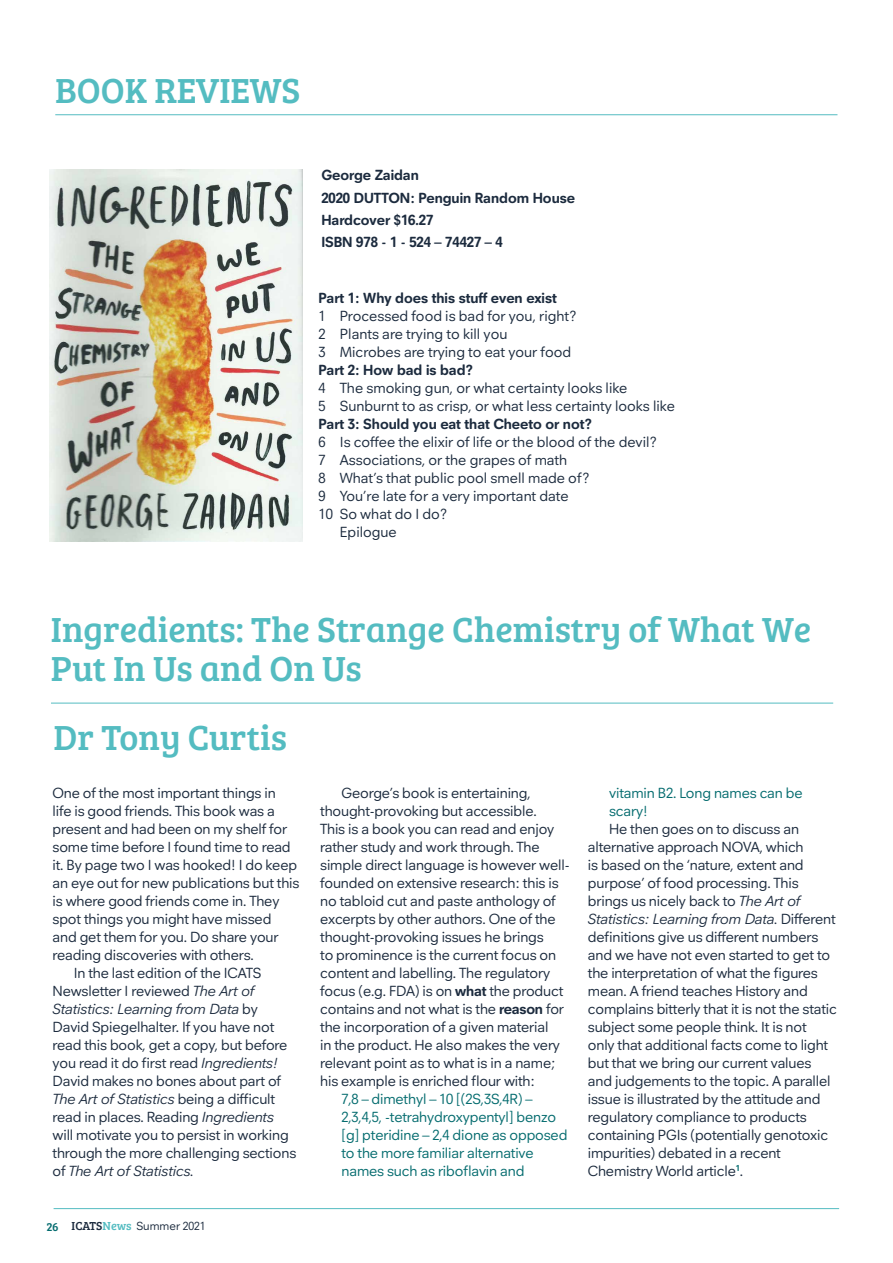
<style>
.page{position:relative;width:893px;height:1263px;background:#fff}
.page>*{position:absolute;margin:0;border:0;box-sizing:border-box;transform-origin:0 0}
.t1{font:36px/39px "Bree Serif";color:#54bcc1}
.t2{font:15px/18px "Neuzeitfor Plymouth";letter-spacing:-.01em;color:#1c2b3e}
.t3{font:15px/18px "Neuzeitfor Plymouth";letter-spacing:-.01em;color:#056c6f}
.t4{font:700 15px/22.2px "Neuzeitfor Plymouth";color:#1c2b3e}
.t5{font:italic 15px "Neuzeitfor Plymouth";letter-spacing:-.01em;color:#1c2b3e}
.t6{font:12px "Neuzeitfor Plymouth";color:#1c2b3e}
.s1{font-style:italic}
.s2{font-style:normal}
.s3{font-family:"Bree Serif";color:#056c6f}
.s4{font-family:"Bree Serif"}
.s5{font-family:"Bree Serif";color:#54bcc1}
.s6{font-weight:700}
</style>
<div class="page">
<hr style="left:54px;top:1208px;width:785px;height:1px;background:#54bcc1">
<hr style="left:55px;top:114px;width:782px;height:1px;background:#54bcc1">
<hr style="left:51px;top:703px;width:782px;height:1px;background:#54bcc1">
<img style="left:49px;top:169px;width:253px;height:372px">
<h1 class="t1" style="left:55px;top:69px;width:246px">BOOK REVIEWS</h1>
<p class="t4" style="left:321px;top:164px;width:255px">George Zaidan<br>2020 DUTTON: Penguin Random House<br>Hardcover $16.27<br>ISBN 978 - 1 - 524 – 74427 – 4</p>
<p class="t4" style="left:319px;top:287px;width:240px">Part 1: Why does this stuff even exist</p>
<p class="t2" style="left:319px;top:307px;width:259px">1 Processed food is bad for you, right?<br>2 Plants are trying to kill you<br>3 Microbes are trying to eat your food</p>
<p class="t4" style="left:319px;top:359px;width:156px">Part 2: How bad is bad?</p>
<p class="t2" style="left:319px;top:379px;width:358px">4 The smoking gun, or what certainty looks like<br>5 Sunburnt to as crisp, or what less certainty looks like</p>
<p class="t4" style="left:319px;top:413px;width:275px">Part 3: Should you eat that Cheeto or not?</p>
<p class="t2" style="left:319px;top:433px;width:340px">6 Is coffee the elixir of life or the blood of the devil?</p>
<p class="t2" style="left:319px;top:451px;width:250px">7 Associations, or the grapes of math</p>
<p class="t2" style="left:319px;top:469px;width:272px">8 What’s that public pool smell made of?</p>
<p class="t2" style="left:319px;top:487px;width:252px">9 You’re late for a very important date</p>
<p class="t2" style="left:319px;top:505px;width:130px">10 So what do I do?</p>
<p class="t2" style="left:340px;top:523px;width:59px">Epilogue</p>
<h1 class="t1" style="left:51px;top:608px;width:762px">Ingredients: The Strange Chemistry of What We<br>Put In Us and On Us</h1>
<h1 class="t1" style="left:54px;top:716px;width:235px">Dr Tony Curtis</h1>
<p class="t2" style="left:53px;top:784px;width:225px">One of the most important things in</p>
<p class="t2" style="left:53px;top:802px;width:224px">life is good friends. This book was a</p>
<p class="t2" style="left:53px;top:820px;width:236px">present and had been on my shelf for</p>
<p class="t2" style="left:53px;top:838px;width:240px">some time before I found time to read</p>
<p class="t2" style="left:53px;top:856px;width:246px">it. By page two I was hooked! I do keep</p>
<p class="t2" style="left:53px;top:874px;width:248px">an eye out for new publications but this</p>
<p class="t2" style="left:53px;top:892px;width:228px">is where good friends come in. They</p>
<p class="t2" style="left:53px;top:910px;width:220px">spot things you might have missed</p>
<p class="t2" style="left:53px;top:928px;width:228px">and get them for you. Do share your</p>
<p class="t2" style="left:53px;top:946px;width:203px">reading discoveries with others.</p>
<p class="t2" style="left:74px;top:964px;width:189px">In the last edition of the ICATS</p>
<p class="t2" style="left:53px;top:982px;width:203px">Newsletter I reviewed <span class="s1">The Art of</span></p>
<p class="t5" style="left:53px;top:1000px;width:207px">Statistics: Learning from Data <span class="s2">by</span></p>
<p class="t2" style="left:53px;top:1018px;width:223px">David Spiegelhalter. If you have not</p>
<p class="t2" style="left:53px;top:1036px;width:236px">read this book, get a copy, but before</p>
<p class="t2" style="left:53px;top:1054px;width:227px">you read it do first read <span class="s1">Ingredients!</span></p>
<p class="t2" style="left:53px;top:1072px;width:230px">David makes no bones about part of</p>
<p class="t5" style="left:53px;top:1090px;width:224px">The Art of Statistics <span class="s2">being a difficult</span></p>
<p class="t2" style="left:53px;top:1108px;width:223px">read in places. Reading <span class="s1">Ingredients</span></p>
<p class="t2" style="left:53px;top:1126px;width:238px">will motivate you to persist in working</p>
<p class="t2" style="left:53px;top:1144px;width:245px">through the more challenging sections</p>
<p class="t5" style="left:53px;top:1162px;width:143px"><span class="s2">of</span> The Art of Statistics.</p>
<p class="t6" style="left:46px;top:1219px;width:161px"><span class="s3">26</span> <span class="s4">ICATS</span><span class="s5">News</span> Summer 2021</p>
<p class="t2" style="left:320px;top:784px;width:251px;text-indent:21px">George’s book is entertaining, thought-provoking but accessible.<br>This is a book you can read and enjoy rather study and work through. The simple direct language is however well&shy;founded on extensive research: this is no tabloid cut and paste anthology of excerpts by other authors. One of the thought-provoking issues he brings<br>to prominence is the current focus on content and labelling. The regulatory focus (e.g. FDA) is on <span class="s6">what</span> the product contains and not what is the <span class="s6">reason</span> for the incorporation of a given material<br>in the product. He also makes the very relevant point as to what is in a name; his example is enriched flour with:</p>
<p class="t3" style="left:341px;top:1090px;width:227px">7,8 – dimethyl – 10 [(2S,3S,4R) – 2,3,4,5, -tetrahydroxypentyl] benzo [g] pteridine – 2,4 dione as opposed to the more familiar alternative names such as riboflavin and</p>
<p class="t3" style="left:609px;top:784px;width:195px">vitamin B2. Long names can be scary!</p>
<p class="t2" style="left:588px;top:820px;width:250px;text-indent:21px">He then goes on to discuss an alternative approach NOVA, which<br>is based on the ‘nature, extent and purpose’ of food processing. This brings us nicely back to <span class="s1">The Art of Statistics: Learning from Data.</span> Different definitions give us different numbers and we have not even started to get to the interpretation of what the figures mean. A friend teaches History and complains bitterly that it is not the static subject some people think. It is not only that additional facts come to light but that we bring our current values and judgements to the topic. A parallel issue is illustrated by the attitude and regulatory compliance to products containing PGIs (potentially genotoxic impurities) debated in a recent Chemistry World article<sup>1</sup>.</p>
</div>
